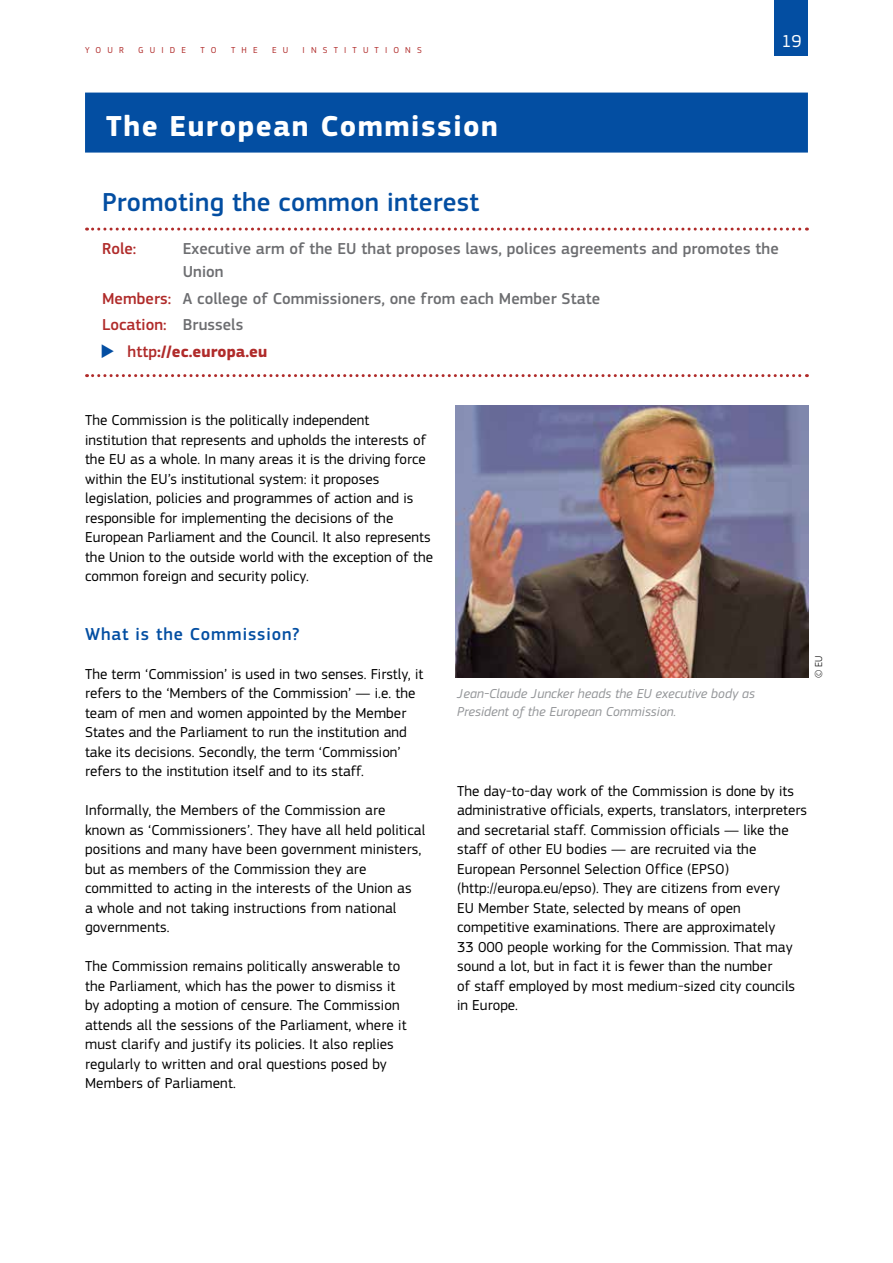
<style>
.page{position:relative;width:893px;height:1263px;background:#fff}
.page>*{position:absolute;margin:0;border:0;box-sizing:border-box;transform-origin:0 0}
.Heading01_neg{font:700 30px "EC Square Sans Pro";letter-spacing:.05em;color:#fff}
.Heading02_dots{font:500 27px "EC Square Sans Pro";letter-spacing:.01em;color:#034ea2}
.Heading03{font:500 18px "EC Square Sans Pro";letter-spacing:.05em;color:#034ea2}
.t1{font:18px "EC Square Sans Pro";color:#fff}
.intro{font:500 16.5px/22.5px "EC Square Sans Pro";letter-spacing:.005em;color:#6d6e71}
.intro-2{font:500 16.5px "EC Square Sans Pro";letter-spacing:.005em;color:#b02b2a}
.t2{font:700 16.5px "EC Square Sans Pro";letter-spacing:.005em;color:#b02b2a}
.BodyText{font:15px/19.5px "EC Square Sans Pro";letter-spacing:.005em;color:#000}
.legende_L{font:italic 13.5px/18px "EC Square Sans Pro";letter-spacing:.005em;color:#939598}
.source{font:300 10.5px "EC Square Sans Pro";color:#000}
.t3{font:9px "EC Square Sans Pro";letter-spacing:.68em;color:#b02b2a}
.s1{color:#b02b2a}
.s2{color:#6d6e71}
.s3{font-weight:500}
</style>
<div class="page">
<div style="left:775px;top:0;width:33px;height:55px;background:#034ea2"></div>
<div style="left:85px;top:93px;width:723px;height:60px;background:#034ea2"></div>
<svg style="left:87px;top:228px;width:720px;height:3px"></svg>
<svg style="left:87px;top:374px;width:720px;height:3px"></svg>
<img style="left:455px;top:406px;width:354px;height:272px">
<p class="t3" style="left:85px;top:45px;width:40px">YOUR</p>
<p class="t3" style="left:138px;top:45px;width:49px">GUIDE</p>
<p class="t3" style="left:201px;top:45px;width:18px">T O</p>
<p class="t3" style="left:231px;top:45px;width:28px">THE</p>
<p class="t3" style="left:272px;top:45px;width:18px">E U</p>
<p class="t3" style="left:303px;top:45px;width:121px">INSTITUTIONS</p>
<p class="t1" style="left:781px;top:30px;width:22px">19</p>
<p class="Heading01_neg" style="left:106px;top:108px;width:393px">The European Commission</p>
<p class="Heading02_dots" style="left:102px;top:186px;width:379px">Promoting the common interest</p>
<p class="intro-2" style="left:102px;top:239px;width:36px">Role:</p>
<p class="intro" style="left:183px;top:238px;width:597px">Executive arm of the EU that proposes laws, polices agreements and promotes the<br>Union</p>
<p class="intro" style="left:102px;top:287px;width:500px"><span class="s1">Members:</span> A college of Commissioners, one from each Member State</p>
<p class="intro-2" style="left:102px;top:315px;width:143px">Location: <span class="s2">Brussels</span></p>
<p class="t2" style="left:128px;top:342px;width:141px"><span class="s3">http</span>://ec.europa.eu</p>
<p class="BodyText" style="left:85px;top:410px;width:350px">The Commission is the politically independent institution that represents and upholds the interests of the EU as a whole. In many areas it is the driving force within the EU’s institutional system: it proposes legislation, policies and programmes of action and is responsible for implementing the decisions of the European Parliament and the Council. It also represents the Union to the outside world with the exception of the common foreign and security policy.</p>
<p class="Heading03" style="left:85px;top:623px;width:216px">What is the Commission?</p>
<p class="BodyText" style="left:85px;top:664px;width:340px">The term ‘Commission’ is used in two senses. Firstly, it refers to the ‘Members of the Commission’ — i.e. the team of men and women appointed by the Member States and the Parliament to run the institution and take its decisions. Secondly, the term ‘Commission’ refers to the institution itself and to its staff.</p>
<p class="BodyText" style="left:85px;top:800px;width:342px">Informally, the Members of the Commission are known as ‘Commissioners’. They have all held political positions and many have been government ministers, but as members of the Commission they are committed to acting in the interests of the Union as<br>a whole and not taking instructions from national governments.</p>
<p class="BodyText" style="left:85px;top:956px;width:323px">The Commission remains politically answerable to the Parliament, which has the power to dismiss it by adopting a motion of censure. The Commission attends all the sessions of the Parliament, where it must clarify and justify its policies. It also replies regularly to written and oral questions posed by Members of Parliament.</p>
<p class="legende_L" style="left:457px;top:685px;width:299px">Jean-Claude Juncker heads the EU executive body as<br>President of the European Commission.</p>
<p class="source" style="left:812px;top:678px;width:24px;rotate:-90deg">© EU</p>
<p class="BodyText" style="left:457px;top:781px;width:351px">The day-to-day work of the Commission is done by its administrative officials, experts, translators, interpreters and secretarial staff. Commission officials — like the staff of other EU bodies — are recruited via the European Personnel Selection Office (EPSO) (http://europa.eu/epso). They are citizens from every<br>EU Member State, selected by means of open competitive examinations. There are approximately<br>33 000 people working for the Commission. That may sound a lot, but in fact it is fewer than the number<br>of staff employed by most medium-sized city councils in Europe.</p>
</div>
